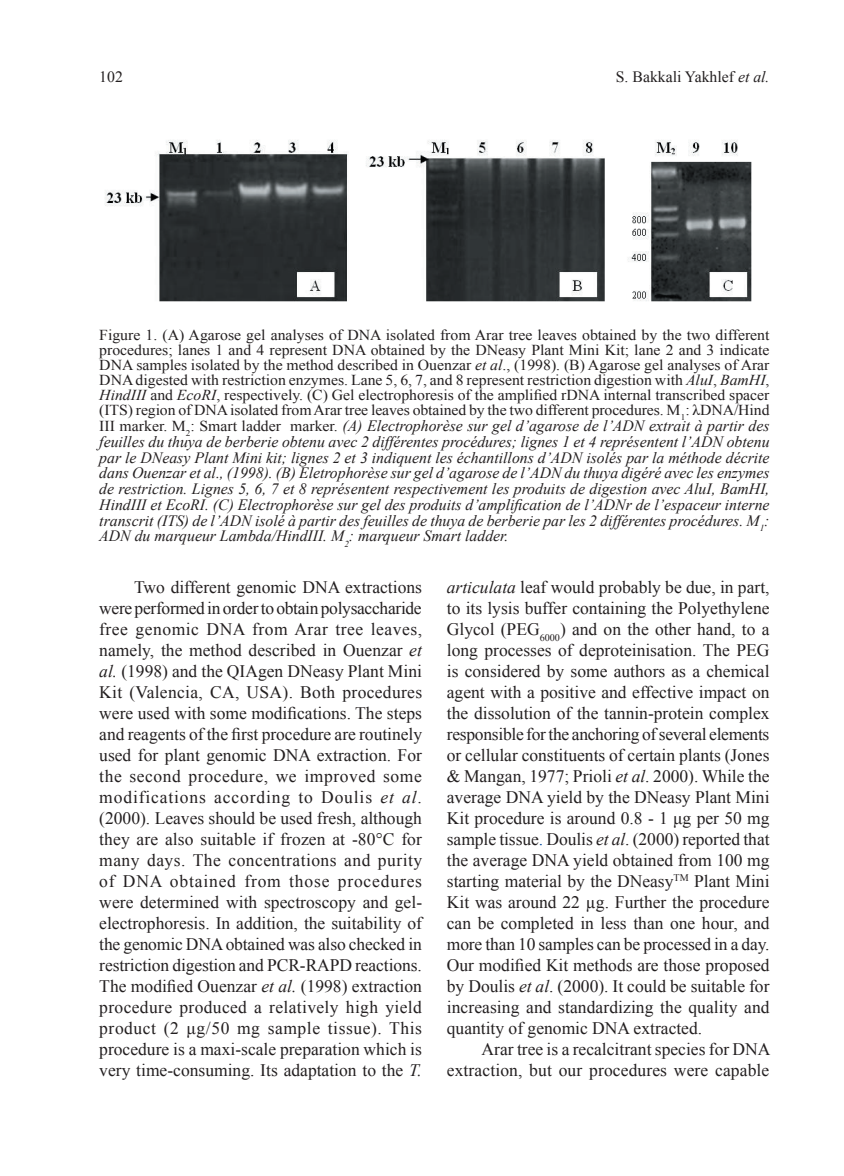
<style>
.page{position:relative;width:844px;height:1176px;background:#fff}
.page>*{position:absolute;margin:0;border:0;box-sizing:border-box;transform-origin:0 0}
.t1{font:17.5px/21px "Times New Roman";color:#231f20;text-align:justify}
.t2{font:italic 15.75px/15.8px "Times New Roman";color:#231f20;text-align:justify}
.t3{font:15.75px "Times New Roman";color:#231f20}
.t4{font:15.05px/15px "Times New Roman";letter-spacing:-.005em;color:#231f20;text-align:justify;scale:1.04 1}
.s1{font-style:italic}
.s2{font-style:normal;font-size:15.05px}
.s3{color:#094fa3}
</style>
<div class="page">
<img style="left:105px;top:140px;width:646px;height:161px">
<p class="t3" style="left:99px;top:66px;width:25px">102</p>
<p class="t3" style="left:615px;top:66px;width:155px">S. Bakkali Yakhlef <span class="s1">et al.</span></p>
<p class="t4" style="left:99px;top:327px;width:645px">Figure 1. (A) Agarose gel analyses of DNA isolated from Arar tree leaves obtained by the two different procedures; lanes 1 and 4 represent DNA obtained by the DNeasy Plant Mini Kit; lane 2 and 3 indicate DNA samples isolated by the method described in Ouenzar <span class="s1">et al</span>., (1998). (B) Agarose gel analyses of Arar DNA digested with restriction enzymes. Lane 5, 6, 7, and 8 represent restriction digestion with <span class="s1">AluI</span>, <span class="s1">BamHI</span>, <span class="s1">HindIII</span> and <span class="s1">EcoRI</span>, respectively. (C) Gel electrophoresis of the amplified rDNA internal transcribed spacer (ITS) region of DNA isolated from Arar tree leaves obtained by the two different procedures. M<sub>1</sub>: λDNA/Hind</p>
<p class="t2" style="left:99px;top:417px;width:671px"><span class="s2">III marker. M</span><sub>2</sub><span class="s2">: Smart ladder marker.</span> (A) Electrophorèse sur gel d’agarose de l’ADN extrait à partir des feuilles du thuya de berberie obtenu avec 2 différentes procédures; lignes 1 et 4 représentent l’ADN obtenu par le DNeasy Plant Mini kit; lignes 2 et 3 indiquent les échantillons d’ADN isolés par la méthode décrite dans Ouenzar et al., (1998). (B) Eletrophorèse sur gel d’agarose de l’ADN du thuya digéré avec les enzymes de restriction. Lignes 5, 6, 7 et 8 représentent respectivement les produits de digestion avec AluI, BamHI, HindIII et EcoRI. (C) Electrophorèse sur gel des produits d’amplification de l’ADNr de l’espaceur interne transcrit (ITS) de l’ADN isolé à partir des feuilles de thuya de berberie par les 2 différentes procédures. M<sub>1</sub>:<br>ADN du marqueur Lambda/HindIII. M<sub>2</sub>: marqueur Smart ladder.</p>
<p class="t1" style="left:99px;top:576px;width:324px;text-indent:35px">Two different genomic DNA extractions were performed in order to obtain polysaccharide free genomic DNA from Arar tree leaves, namely, the method described in Ouenzar <span class="s1">et al.</span> (1998) and the QIAgen DNeasy Plant Mini Kit (Valencia, CA, USA). Both procedures were used with some modifications. The steps and reagents of the first procedure are routinely used for plant genomic DNA extraction. For the second procedure, we improved some modifications according to Doulis <span class="s1">et al</span>. (2000). Leaves should be used fresh, although they are also suitable if frozen at -80°C for many days. The concentrations and purity of DNA obtained from those procedures were determined with spectroscopy and gel&shy;electrophoresis. In addition, the suitability of the genomic DNA obtained was also checked in restriction digestion and PCR-RAPD reactions.<br>The modified Ouenzar <span class="s1">et al.</span> (1998) extraction procedure produced a relatively high yield product (2 μg/50 mg sample tissue). This procedure is a maxi-scale preparation which is very time-consuming. Its adaptation to the <span class="s1">T.</span></p>
<p class="t1" style="left:447px;top:576px;width:324px"><span class="s1">articulata</span> leaf would probably be due, in part, to its lysis buffer containing the Polyethylene Glycol (PEG<sub>6000</sub>) and on the other hand, to a long processes of deproteinisation. The PEG is considered by some authors as a chemical agent with a positive and effective impact on the dissolution of the tannin-protein complex responsible for the anchoring of several elements or cellular constituents of certain plants (Jones &amp; Mangan, 1977; Prioli <span class="s1">et al</span>. 2000). While the average DNA yield by the DNeasy Plant Mini Kit procedure is around 0.8 - 1 μg per 50 mg sample tissue<span class="s3">.</span> Doulis <span class="s1">et al</span>. (2000) reported that the average DNA yield obtained from 100 mg starting material by the DNeasy<sup>TM</sup> Plant Mini Kit was around 22 µg. Further the procedure can be completed in less than one hour, and more than 10 samples can be processed in a day.<br>Our modified Kit methods are those proposed by Doulis <span class="s1">et al</span>. (2000). It could be suitable for increasing and standardizing the quality and quantity of genomic DNA extracted.</p>
<p class="t1" style="left:447px;top:1038px;width:325px;text-align:right">Arar tree is a recalcitrant species for DNA extraction, but our procedures were capable</p>
</div>
